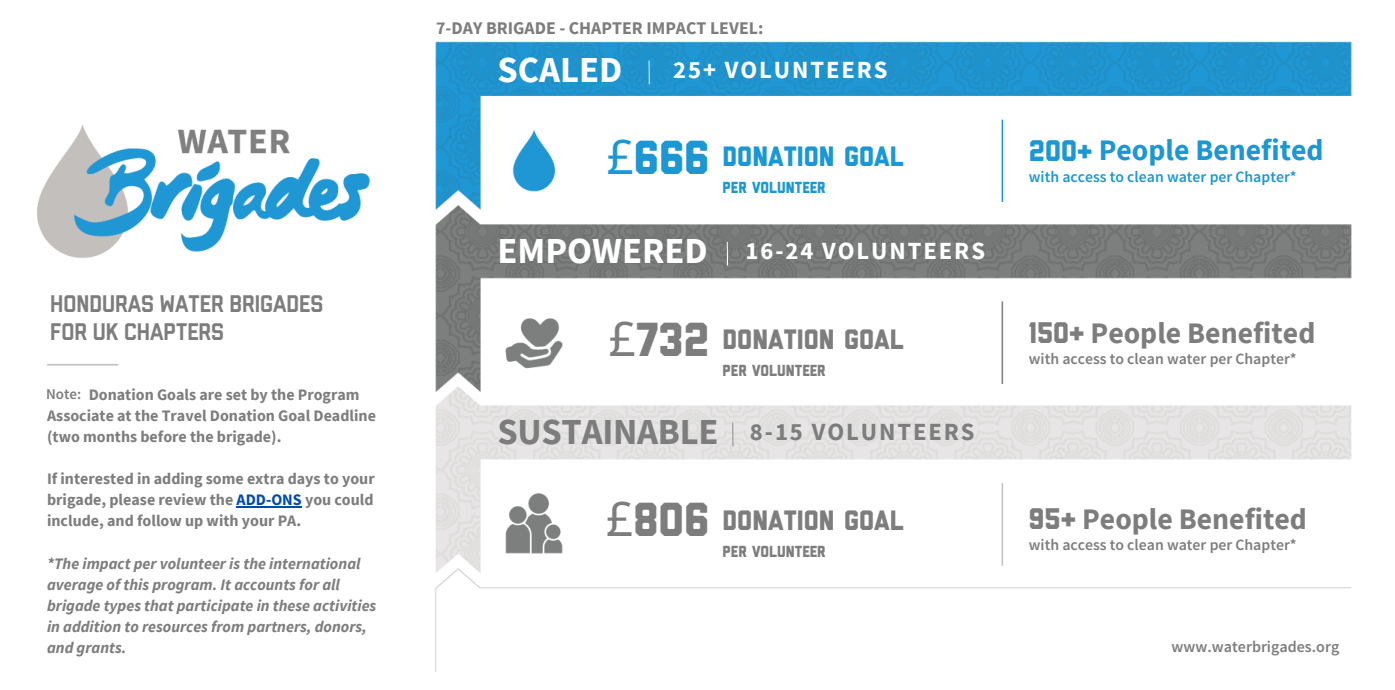
<style>
.page{position:relative;width:1395px;height:690px;background:#fff}
.page>*{position:absolute;margin:0;border:0;box-sizing:border-box;transform-origin:0 0}
.t1{font:800 47.7px "Liberator";color:#7d7d7d}
.t2{font:800 47.7px "Liberator";color:#1c97d4}
.t3{font:700 36.6px "Source Sans Pro";color:#fff}
.t4{font:700 36.6px "Source Sans Pro";letter-spacing:-.01em;color:#7d7d7d}
.t5{font:700 29.8px "Source Sans Pro";color:#7d7d7d}
.t6{font:700 29.8px "Source Sans Pro";color:#1c97d4}
.t7{font:800 28px "Liberator";color:#7d7d7d}
.t8{font:800 28px "Liberator";color:#1c97d4}
.t9{font:700 24.6px "Source Sans Pro";letter-spacing:.08em;color:#fff}
.t10{font:700 24.6px "Source Sans Pro";letter-spacing:.08em;color:#7d7d7d}
.t11{font:500 24px "Liberator";color:#7d7d7d}
.t12{font:700 17.8px "Source Sans Pro";color:#7d7d7d}
.t13{font:700 16px/21px "Source Sans Pro";color:#7d7d7d}
.t14{font:italic 700 16px/21px "Source Sans Pro";color:#7d7d7d}
.t15{font:800 16px "Liberator";color:#7d7d7d}
.t16{font:600 16px "Source Sans Pro";color:#7d7d7d}
.t17{font:800 16px "Liberator";color:#1c97d4}
.t18{font:600 15.7px "Source Sans Pro";color:#7d7d7d}
.t19{font:600 15.7px "Source Sans Pro";color:#1c97d4}
.t20{font:600 15px "Source Sans Pro";color:#7d7d7d}
.s1{color:#004aad}
.s2{font-family:"Noto Sans";font-weight:400}
.s3{font-family:"Liberator";font-weight:800}
</style>
<div class="page">
<img style="left:37px;top:41px;width:1315px;height:631px">
<svg style="left:648px;top:60px;width:2px;height:25px"></svg>
<svg style="left:1002px;top:120px;width:1px;height:82px"></svg>
<svg style="left:1002px;top:301px;width:1px;height:83px"></svg>
<svg style="left:1002px;top:483px;width:1px;height:83px"></svg>
<svg style="left:727px;top:241px;width:1px;height:25px"></svg>
<svg style="left:732px;top:422px;width:2px;height:25px"></svg>
<hr style="left:237px;top:507px;width:65px;height:1px;background:#004aad">
<svg style="left:47px;top:364px;width:71px;height:2px"></svg>
<p class="t11" style="left:50px;top:296px;width:275px">HONDURAS WATER BRIGADES</p>
<p class="t11" style="left:50px;top:323px;width:175px">FOR UK CHAPTERS</p>
<p class="t13" style="left:47px;top:384px;width:330px;text-indent:42px">Donation Goals are set by the Program<br>Associate at the Travel Donation Goal Deadline (two months before the brigade).</p>
<p class="t13" style="left:47px;top:468px;width:329px;text-align:justify">If interested in adding some extra days to your brigade, please review the <span class="s1">ADD-ONS</span> you could include, and follow up with your PA.</p>
<p class="t14" style="left:47px;top:553px;width:331px">*The impact per volunteer is the international average of this program. It accounts for all brigade types that participate in these activities in addition to resources from partners, donors, and grants.</p>
<p class="t20" style="left:46px;top:384px;width:37px">Note:</p>
<p class="t12" style="left:436px;top:16px;width:329px">7-DAY BRIGADE - CHAPTER IMPACT LEVEL:</p>
<p class="t3" style="left:497px;top:46px;width:126px">SCALED</p>
<p class="t9" style="left:673px;top:54px;width:216px">25+ VOLUNTEERS</p>
<p class="t2" style="left:607px;top:140px;width:104px"><span class="s2">£</span>666</p>
<p class="t8" style="left:723px;top:146px;width:183px">DONATION GOAL</p>
<p class="t17" style="left:723px;top:182px;width:104px">PER VOLUNTEER</p>
<p class="t3" style="left:497px;top:227px;width:212px">EMPOWERED</p>
<p class="t9" style="left:745px;top:235px;width:241px">16-24 VOLUNTEERS</p>
<p class="t6" style="left:1029px;top:131px;width:296px"><span class="s3">200+</span> People Benefited</p>
<p class="t19" style="left:1029px;top:167px;width:269px">with access to clean water per Chapter*</p>
<p class="t1" style="left:609px;top:323px;width:102px"><span class="s2">£</span>732</p>
<p class="t7" style="left:723px;top:329px;width:183px">DONATION GOAL</p>
<p class="t5" style="left:1029px;top:314px;width:288px"><span class="s3">150+</span> People Benefited</p>
<p class="t15" style="left:723px;top:364px;width:104px">PER VOLUNTEER</p>
<p class="t18" style="left:1029px;top:349px;width:269px">with access to clean water per Chapter*</p>
<p class="t4" style="left:497px;top:408px;width:222px">SUSTAINABLE</p>
<p class="t10" style="left:750px;top:416px;width:226px">8-15 VOLUNTEERS</p>
<p class="t1" style="left:606px;top:503px;width:105px"><span class="s2">£</span>806</p>
<p class="t7" style="left:723px;top:511px;width:183px">DONATION GOAL</p>
<p class="t15" style="left:723px;top:546px;width:104px">PER VOLUNTEER</p>
<p class="t5" style="left:1029px;top:500px;width:280px"><span class="s3">95+</span> People Benefited</p>
<p class="t18" style="left:1029px;top:535px;width:269px">with access to clean water per Chapter*</p>
<p class="t16" style="left:1172px;top:636px;width:169px">www.waterbrigades.org</p>
</div>
